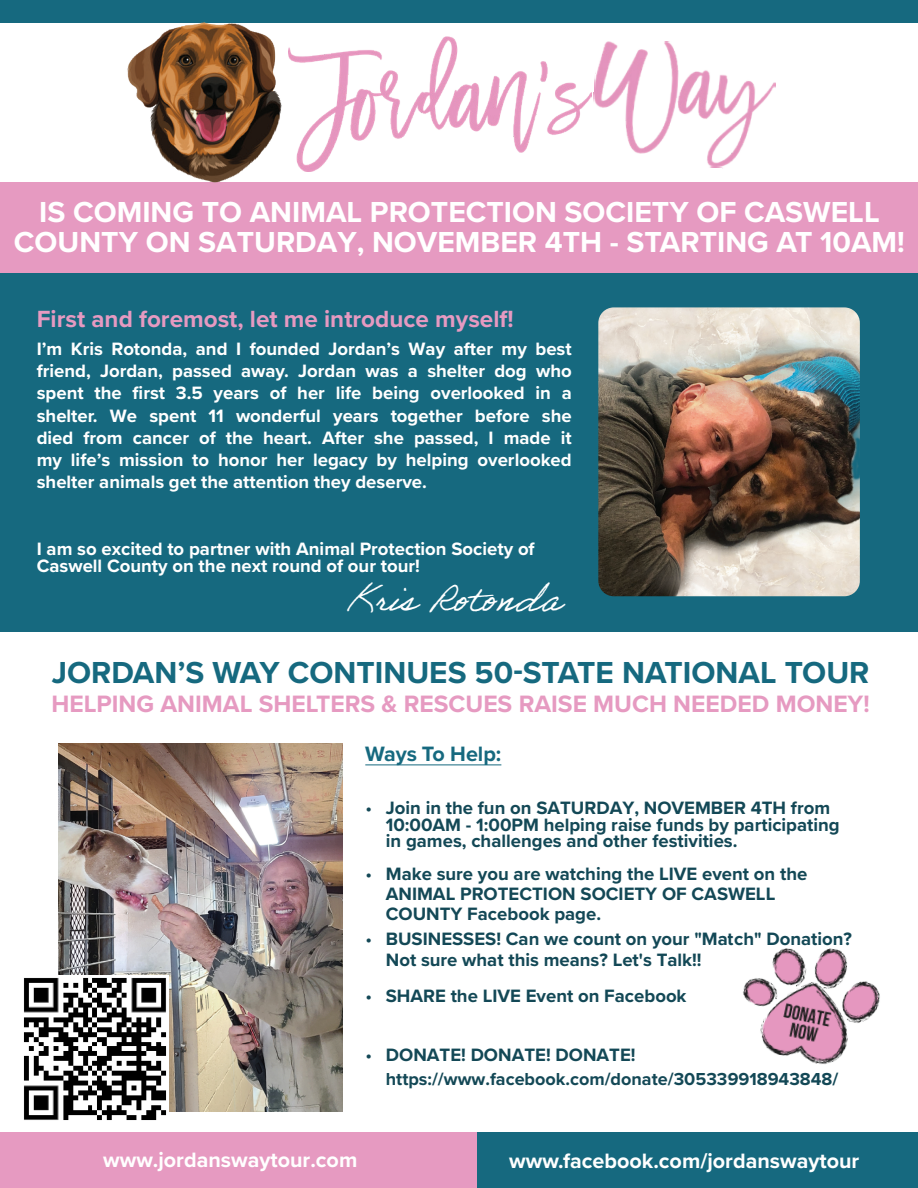
<style>
.page{position:relative;width:918px;height:1188px;background:#fff}
.page>*{position:absolute;margin:0;border:0;box-sizing:border-box;transform-origin:0 0}
.t1{font:36.6px "Adobe Handwriting Ernie";color:#fff}
.t2{font:700 31.5px "Proxima Nova";color:#16697f}
.t3{font:700 30px/30px "Proxima Nova";color:#fff;text-align:center}
.t4{font:700 24.6px "Proxima Nova";color:#e69ac1}
.t5{font:700 24.3px "Proxima Nova";color:#e69ac1}
.t6{font:700 21.6px "Proxima Nova";color:#fff}
.t7{font:700 21.6px "Proxima Nova";color:#16697f}
.t8{font:700 18.6px/22.2px "Proxima Nova";color:#fff;text-align:justify}
.t9{font:700 18.6px/16.4px "Proxima Nova";color:#134856}
.t10{font:700 18px "Proxima Nova";color:#134856}
.s1{font-weight:500}
</style>
<div class="page">
<div style="left:474px;top:1133px;width:444px;height:55px;background:#16697f"></div>
<div style="left:0;top:182px;width:918px;height:92px;background:#e69ac1"></div>
<div style="left:0;top:274px;width:918px;height:358px;background:#16697f"></div>
<div style="left:0;top:1133px;width:476px;height:55px;background:#e69ac1"></div>
<div style="left:0;top:0;width:918px;height:22px;background:#16697f"></div>
<img style="left:289px;top:36px;width:302px;height:135px">
<img style="left:591px;top:41px;width:185px;height:128px">
<img style="left:121px;top:22px;width:167px;height:161px">
<img style="left:598px;top:307px;width:262px;height:289px">
<hr style="left:365px;top:765px;width:136px;height:1px;background:#16697f">
<img style="left:743px;top:948px;width:137px;height:116px">
<img style="left:58px;top:744px;width:285px;height:368px">
<img style="left:23px;top:976px;width:145px;height:145px">
<h3 class="t3" style="left:14px;top:196px;width:893px">IS COMING TO ANIMAL PROTECTION SOCIETY OF CASWELL<br>COUNTY ON SATURDAY, NOVEMBER 4TH - STARTING AT 10AM!</h3>
<h3 class="t5" style="left:37px;top:301px;width:478px">First and foremost, let me introduce myself!</h3>
<p class="t8" style="left:37px;top:337px;width:537px">I’m Kris Rotonda, and I founded Jordan’s Way after my best friend, Jordan, passed away. Jordan was a shelter dog who spent the first 3.5 years of her life being overlooked in a shelter. We spent 11 wonderful years together before she died from cancer of the heart. After she passed, I made it my life’s mission to honor her legacy by helping overlooked shelter animals get the attention they deserve.</p>
<p class="t8" style="left:37px;top:540px;width:499px;line-height:17.2px">I am so excited to partner with Animal Protection Society of<br>Caswell County on the next round of our tour!</p>
<h1 class="t1" style="left:348px;top:577px;width:215px">Kris Rotonda</h1>
<h2 class="t2" style="left:52px;top:653px;width:819px">JORDAN’S WAY CONTINUES 50-STATE NATIONAL TOUR</h2>
<h3 class="t4" style="left:51px;top:689px;width:820px">HELPING ANIMAL SHELTERS &amp; RESCUES RAISE MUCH NEEDED MONEY!</h3>
<p class="t7" style="left:365px;top:741px;width:138px">Ways To Help:</p>
<p class="t9" style="left:386px;top:799px;width:455px;text-indent:-20px"><span class="s1">•</span> Join in the fun on SATURDAY, NOVEMBER 4TH from<br>10:00AM - 1:00PM helping raise funds by participating in games, challenges and other festivities.</p>
<p class="t9" style="left:386px;top:864px;width:423px;line-height:19.6px;text-indent:-20px"><span class="s1">•</span> Make sure you are watching the LIVE event on the<br>ANIMAL PROTECTION SOCIETY OF CASWELL<br>COUNTY Facebook page.</p>
<p class="t9" style="left:386px;top:929px;width:468px;line-height:20.4px;text-indent:-20px"><span class="s1">•</span> BUSINESSES! Can we count on your "Match" Donation?<br>Not sure what this means? Let's Talk!!</p>
<p class="t9" style="left:366px;top:988px;width:322px"><span class="s1">•</span> SHARE the LIVE Event on Facebook</p>
<p class="t9" style="left:366px;top:1047px;width:272px"><span class="s1">•</span> DONATE! DONATE! DONATE!</p>
<p class="t10" style="left:386px;top:1065px;width:454px">https://www.facebook.com/donate/305339918943848/</p>
<p class="t6" style="left:103px;top:1147px;width:256px">www.jordanswaytour.com</p>
<p class="t6" style="left:509px;top:1148px;width:352px">www.facebook.com/jordanswaytour</p>
</div>
